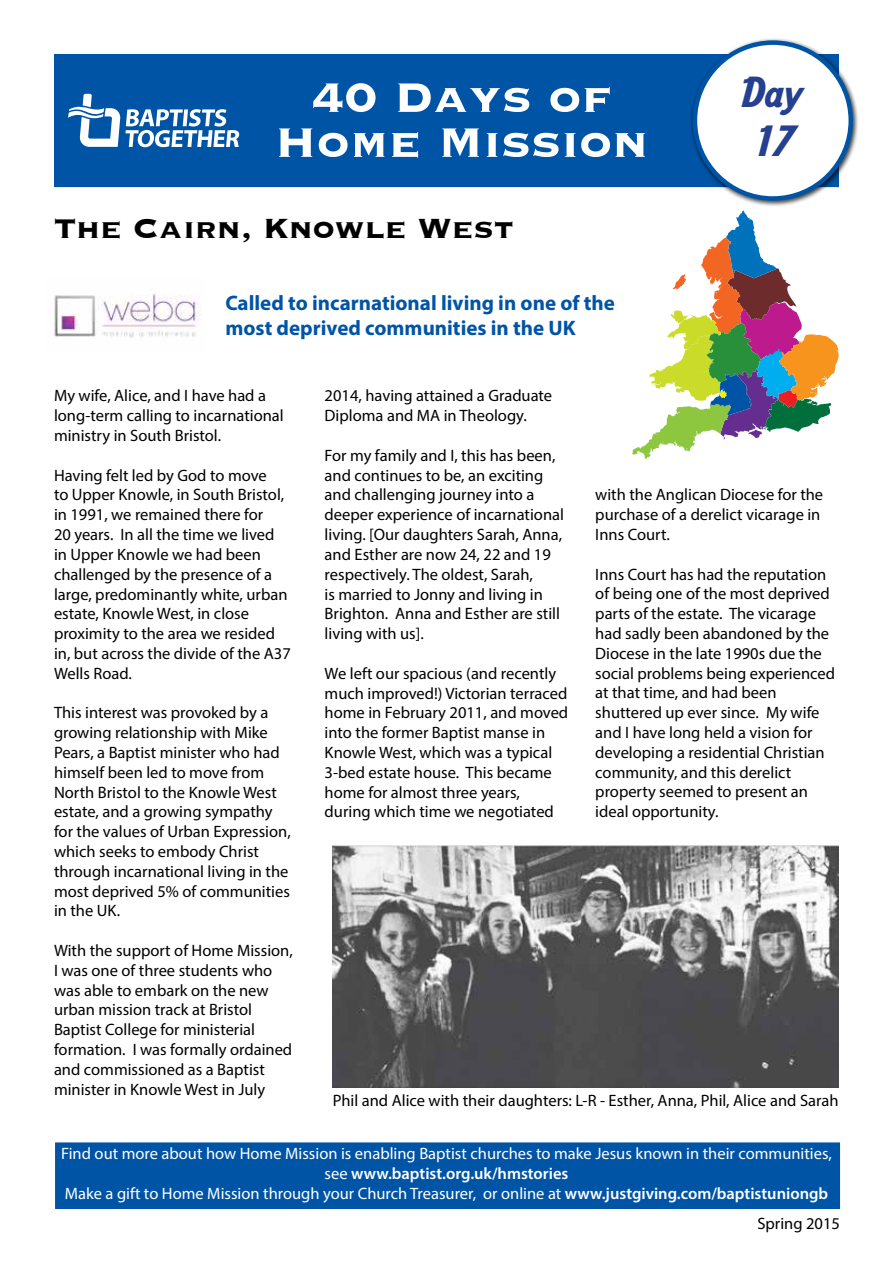
<style>
.page{position:relative;width:893px;height:1263px;background:#fff}
.page>*{position:absolute;margin:0;border:0;box-sizing:border-box;transform-origin:0 0}
.t1{font:700 54px/45px "Copperplate";color:#fff;text-align:center}
.t2{font:40.5px/48.6px "Aardvark Cafe";color:#25408f}
.t3{font:700 36px "Copperplate";color:#000}
.t4{font:700 21px/25.2px "Myriad Pro";color:#0054a6}
.t5{font:16.5px/19.8px "Myriad Pro";color:#000}
.t6{font:16.5px/19.8px "Myriad Pro";color:#fff;text-align:center}
.s1{font-weight:600}
</style>
<div class="page">
<div style="left:55px;top:1142px;width:785px;height:67px;background:#0054a6;border:2px solid #0054a6"></div>
<div style="left:54px;top:54px;width:785px;height:133px;background:#0054a6"></div>
<svg style="left:68px;top:94px;width:171px;height:53px"></svg>
<div style="left:689px;top:37px;width:170px;height:170px;background:#000;opacity:.75"></div>
<div style="left:695px;top:43px;width:156px;height:155px;background:#fff;border-radius:50%"></div>
<div style="left:693px;top:40px;width:160px;height:161px;border:4px solid #0054a6;border-radius:50%"></div>
<svg style="left:632px;top:210px;width:207px;height:249px"></svg>
<img style="left:54px;top:293px;width:147px;height:46px">
<img style="left:333px;top:846px;width:506px;height:241px">
<h1 class="t1" style="left:275px;top:72px;width:375px">40 Days of<br>Home Mission</h1>
<h2 class="t2" style="left:742px;top:67px;width:62px">Day<br>17</h2>
<h3 class="t3" style="left:54px;top:205px;width:461px">The Cairn, Knowle West</h3>
<p class="t4" style="left:225px;top:289px;width:391px">Called to incarnational living in one of the most deprived communities in the UK</p>
<p class="t5" style="left:54px;top:386px;width:231px">My wife, Alice, and I have had a long-term calling to incarnational ministry in South Bristol.</p>
<p class="t5" style="left:54px;top:465px;width:238px">Having felt led by God to move<br>to Upper Knowle, in South Bristol, in 1991, we remained there for<br>20 years. In all the time we lived in Upper Knowle we had been challenged by the presence of a large, predominantly white, urban estate, Knowle West, in close proximity to the area we resided in, but across the divide of the A37<br>Wells Road.</p>
<p class="t5" style="left:54px;top:703px;width:238px">This interest was provoked by a growing relationship with Mike<br>Pears, a Baptist minister who had himself been led to move from<br>North Bristol to the Knowle West estate, and a growing sympathy for the values of Urban Expression, which seeks to embody Christ through incarnational living in the most deprived 5% of communities in the UK.</p>
<p class="t5" style="left:54px;top:940px;width:240px">With the support of Home Mission,<br>I was one of three students who was able to embark on the new urban mission track at Bristol<br>Baptist College for ministerial formation. I was formally ordained and commissioned as a Baptist minister in Knowle West in July</p>
<p class="t5" style="left:325px;top:386px;width:229px">2014, having attained a Graduate<br>Diploma and MA in Theology.</p>
<p class="t5" style="left:325px;top:445px;width:241px">For my family and I, this has been, and continues to be, an exciting and challenging journey into a deeper experience of incarnational living. [Our daughters Sarah, Anna, and Esther are now 24, 22 and 19 respectively. The oldest, Sarah,<br>is married to Jonny and living in<br>Brighton. Anna and Esther are still living with us].</p>
<p class="t5" style="left:325px;top:663px;width:245px">We left our spacious (and recently much improved!) Victorian terraced home in February 2011, and moved into the former Baptist manse in<br>Knowle West, which was a typical<br>3-bed estate house. This became home for almost three years, during which time we negotiated</p>
<p class="t5" style="left:595px;top:485px;width:229px">with the Anglican Diocese for the purchase of a derelict vicarage in<br>Inns Court.</p>
<p class="t5" style="left:595px;top:564px;width:241px">Inns Court has had the reputation of being one of the most deprived parts of the estate. The vicarage had sadly been abandoned by the<br>Diocese in the late 1990s due the social problems being experienced at that time, and had been shuttered up ever since. My wife and I have long held a vision for developing a residential Christian community, and this derelict property seemed to present an ideal opportunity.</p>
<p class="t5" style="left:333px;top:1090px;width:507px">Phil and Alice with their daughters: L-R - Esther, Anna, Phil, Alice and Sarah</p>
<p class="t6" style="left:61px;top:1143px;width:772px">Find out more about how Home Mission is enabling Baptist churches to make Jesus known in their communities, see <span class="s1">www.baptist.org.uk/hmstories<br></span>Make a gift to Home Mission through your Church Treasurer, or online at <span class="s1">www.justgiving.com/baptistuniongb</span></p>
<p class="t5" style="left:757px;top:1213px;width:84px">Spring 2015</p>
</div>
